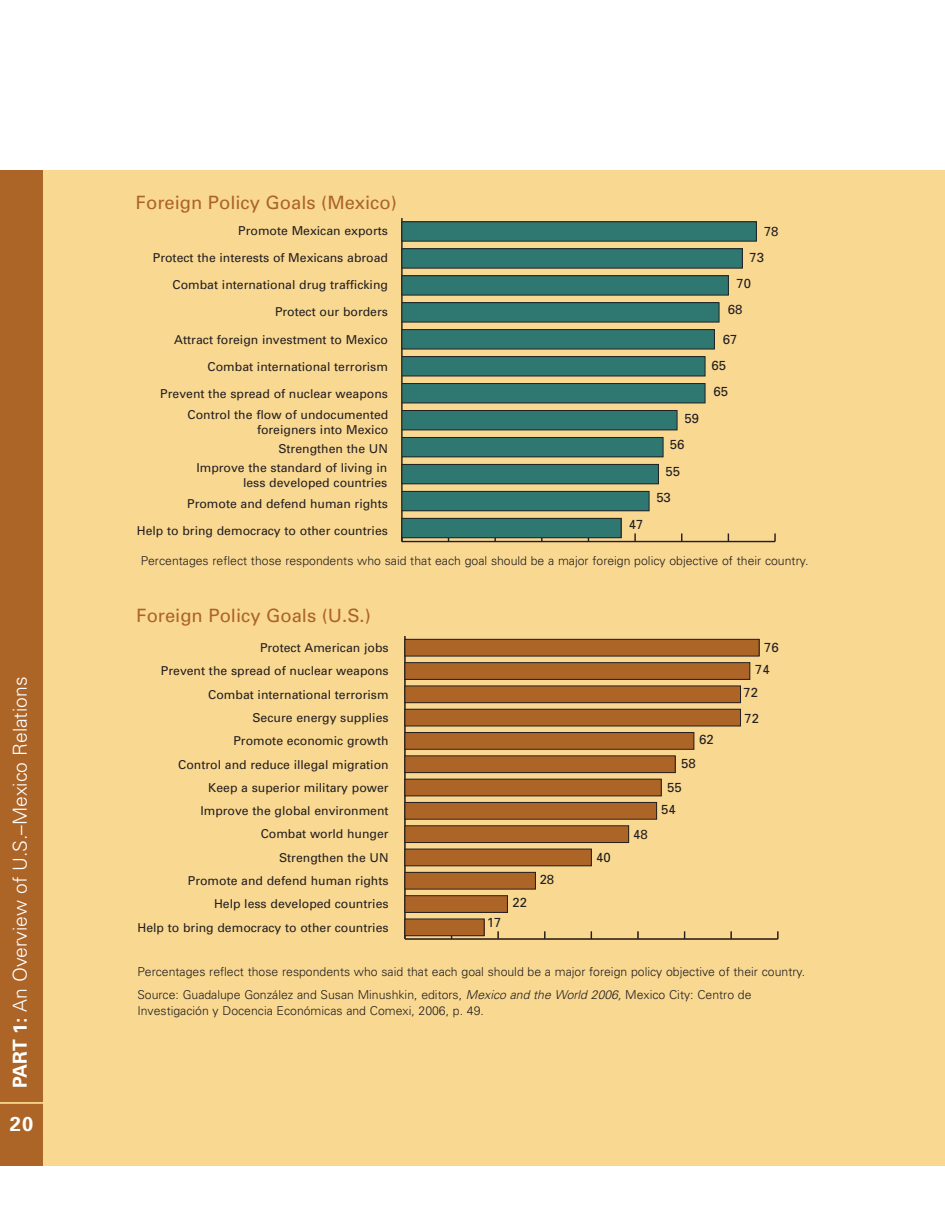
<style>
.page{position:relative;width:945px;height:1229px;background:#fff}
.page>*{position:absolute;margin:0;border:0;box-sizing:border-box;transform-origin:0 0}
.t1{font:700 20.12px "Univers";color:#fff}
.t2{font:300 19.25px "Univers";color:#fff}
.t3{font:18.38px "Univers";color:#ac6427}
.t4{font:13.12px/26.2px "Univers";color:#231f20}
.t5{font:12.25px/23.3px "Univers";color:#231f20;text-align:right}
.t6{font:300 12.25px/23.6px "Univers";color:#231f20}
.s1{font-weight:700}
.s2{font-style:italic}
</style>
<div class="page">
<div style="left:0;top:170px;width:945px;height:996px;background:#f9d892"></div>
<div style="left:0;top:170px;width:43px;height:996px;background:#ac6427"></div>
<hr style="left:0;top:1102px;width:64px;height:1px;background:#f9d892">
<hr style="left:402px;top:541px;width:373px;height:1px;background:#231f20">
<svg style="left:634px;top:533px;width:2px;height:8px"></svg>
<svg style="left:774px;top:533px;width:2px;height:8px"></svg>
<hr style="left:401px;top:218px;width:2px;height:323px;background:#231f20">
<svg style="left:401px;top:527px;width:10px;height:14px"></svg>
<div style="left:402px;top:222px;width:354px;height:19px;background:#2f7872"></div>
<div style="left:402px;top:221px;width:355px;height:20px;border:1px solid #231f20"></div>
<div style="left:402px;top:249px;width:340px;height:19px;background:#2f7872"></div>
<div style="left:402px;top:248px;width:341px;height:20px;border:1px solid #231f20"></div>
<div style="left:402px;top:276px;width:326px;height:19px;background:#2f7872"></div>
<div style="left:402px;top:275px;width:327px;height:20px;border:1px solid #231f20"></div>
<div style="left:402px;top:303px;width:317px;height:19px;background:#2f7872"></div>
<div style="left:402px;top:302px;width:317px;height:20px;border:1px solid #231f20"></div>
<div style="left:402px;top:329px;width:312px;height:20px;background:#2f7872"></div>
<div style="left:402px;top:329px;width:313px;height:20px;border:1px solid #231f20"></div>
<div style="left:402px;top:356px;width:303px;height:20px;background:#2f7872"></div>
<div style="left:402px;top:356px;width:303px;height:20px;border:1px solid #231f20"></div>
<div style="left:402px;top:383px;width:303px;height:20px;background:#2f7872"></div>
<div style="left:402px;top:383px;width:303px;height:20px;border:1px solid #231f20"></div>
<div style="left:402px;top:410px;width:275px;height:20px;background:#2f7872"></div>
<div style="left:402px;top:410px;width:275px;height:20px;border:1px solid #231f20"></div>
<div style="left:402px;top:437px;width:261px;height:20px;background:#2f7872"></div>
<div style="left:402px;top:437px;width:261px;height:20px;border:1px solid #231f20"></div>
<div style="left:402px;top:464px;width:256px;height:20px;background:#2f7872"></div>
<div style="left:402px;top:464px;width:257px;height:20px;border:1px solid #231f20"></div>
<div style="left:402px;top:491px;width:247px;height:20px;background:#2f7872"></div>
<div style="left:402px;top:491px;width:247px;height:20px;border:1px solid #231f20"></div>
<div style="left:402px;top:518px;width:219px;height:20px;background:#2f7872"></div>
<div style="left:402px;top:518px;width:219px;height:20px;border:1px solid #231f20"></div>
<hr style="left:405px;top:938px;width:373px;height:1px;background:#231f20">
<svg style="left:497px;top:931px;width:2px;height:8px"></svg>
<svg style="left:637px;top:931px;width:2px;height:8px"></svg>
<hr style="left:404px;top:636px;width:2px;height:303px;background:#231f20">
<svg style="left:404px;top:926px;width:10px;height:13px"></svg>
<div style="left:405px;top:639px;width:354px;height:17px;background:#ac6427"></div>
<div style="left:405px;top:639px;width:355px;height:17px;border:1px solid #231f20"></div>
<div style="left:405px;top:662px;width:345px;height:17px;background:#ac6427"></div>
<div style="left:405px;top:662px;width:345px;height:17px;border:1px solid #231f20"></div>
<div style="left:405px;top:686px;width:336px;height:16px;background:#ac6427"></div>
<div style="left:405px;top:685px;width:336px;height:18px;border:1px solid #231f20"></div>
<div style="left:405px;top:709px;width:336px;height:17px;background:#ac6427"></div>
<div style="left:405px;top:709px;width:336px;height:17px;border:1px solid #231f20"></div>
<div style="left:405px;top:732px;width:289px;height:17px;background:#ac6427"></div>
<div style="left:405px;top:732px;width:289px;height:17px;border:1px solid #231f20"></div>
<div style="left:405px;top:756px;width:270px;height:16px;background:#ac6427"></div>
<div style="left:405px;top:755px;width:271px;height:18px;border:1px solid #231f20"></div>
<div style="left:405px;top:779px;width:256px;height:17px;background:#ac6427"></div>
<div style="left:405px;top:778px;width:257px;height:18px;border:1px solid #231f20"></div>
<div style="left:405px;top:802px;width:252px;height:17px;background:#ac6427"></div>
<div style="left:405px;top:802px;width:252px;height:17px;border:1px solid #231f20"></div>
<div style="left:405px;top:825px;width:224px;height:17px;background:#ac6427"></div>
<div style="left:405px;top:825px;width:224px;height:18px;border:1px solid #231f20"></div>
<div style="left:405px;top:849px;width:186px;height:16px;background:#ac6427"></div>
<div style="left:405px;top:848px;width:187px;height:18px;border:1px solid #231f20"></div>
<div style="left:405px;top:872px;width:130px;height:17px;background:#ac6427"></div>
<div style="left:405px;top:872px;width:131px;height:17px;border:1px solid #231f20"></div>
<div style="left:405px;top:895px;width:102px;height:17px;background:#ac6427"></div>
<div style="left:405px;top:895px;width:103px;height:17px;border:1px solid #231f20"></div>
<div style="left:405px;top:919px;width:79px;height:16px;background:#ac6427"></div>
<div style="left:405px;top:918px;width:80px;height:18px;border:1px solid #231f20"></div>
<h2 class="t2" style="left:13px;top:1088px;width:413px;rotate:-90deg"><span class="s1">PART 1:</span> An Overview of U.S.–Mexico Relations</h2>
<h1 class="t1" style="left:10px;top:1116px;width:25px">20</h1>
<h3 class="t3" style="left:136px;top:196px;width:262px">Foreign Policy Goals (Mexico)</h3>
<p class="t5" style="left:238px;top:220px;width:151px">Promote Mexican exports</p>
<p class="t5" style="left:153px;top:247px;width:237px">Protect the interests of Mexicans abroad</p>
<p class="t5" style="left:173px;top:274px;width:217px">Combat international drug trafficking</p>
<p class="t5" style="left:275px;top:301px;width:114px">Protect our borders</p>
<p class="t5" style="left:174px;top:329px;width:215px">Attract foreign investment to Mexico</p>
<p class="t5" style="left:208px;top:356px;width:182px">Combat international terrorism</p>
<p class="t5" style="left:160px;top:383px;width:229px">Prevent the spread of nuclear weapons</p>
<p class="t4" style="left:764px;top:219px;width:16px">78</p>
<p class="t4" style="left:750px;top:246px;width:16px">73</p>
<p class="t4" style="left:737px;top:272px;width:16px">70</p>
<p class="t4" style="left:728px;top:297px;width:16px">68</p>
<p class="t4" style="left:712px;top:327px;width:28px;text-indent:11px">67<br>65<br>65</p>
<p class="t5" style="left:188px;top:409px;width:202px;line-height:14.9px">Control the flow of undocumented foreigners into Mexico</p>
<p class="t5" style="left:196px;top:461px;width:192px;line-height:14.9px">Improve the standard of living in less developed countries</p>
<p class="t4" style="left:684px;top:406px;width:16px">59</p>
<p class="t4" style="left:670px;top:432px;width:16px">56</p>
<p class="t4" style="left:665px;top:459px;width:16px">55</p>
<p class="t4" style="left:656px;top:485px;width:16px">53</p>
<p class="t5" style="left:278px;top:438px;width:111px">Strengthen the UN</p>
<p class="t5" style="left:187px;top:493px;width:202px">Promote and defend human rights</p>
<p class="t5" style="left:137px;top:520px;width:253px">Help to bring democracy to other countries</p>
<p class="t4" style="left:629px;top:513px;width:16px">47</p>
<p class="t6" style="left:141px;top:550px;width:669px">Percentages reflect those respondents who said that each goal should be a major foreign policy objective of their country.</p>
<h3 class="t3" style="left:137px;top:609px;width:236px">Foreign Policy Goals (U.S.)</h3>
<p class="t5" style="left:138px;top:637px;width:253px">Protect American jobs<br>Prevent the spread of nuclear weapons<br>Combat international terrorism<br>Secure energy supplies<br>Promote economic growth<br>Control and reduce illegal migration<br>Keep a superior military power<br>Improve the global environment<br>Combat world hunger<br>Strengthen the UN<br>Promote and defend human rights<br>Help less developed countries<br>Help to bring democracy to other countries</p>
<p class="t4" style="left:764px;top:636px;width:16px">76</p>
<p class="t4" style="left:755px;top:658px;width:16px">74</p>
<p class="t4" style="left:744px;top:680px;width:16px">72</p>
<p class="t4" style="left:745px;top:706px;width:16px">72</p>
<p class="t4" style="left:699px;top:727px;width:16px">62</p>
<p class="t4" style="left:667px;top:752px;width:30px;line-height:24.5px;text-indent:14px">58<br>55</p>
<p class="t4" style="left:661px;top:797px;width:16px">54</p>
<p class="t4" style="left:633px;top:822px;width:16px">48</p>
<p class="t4" style="left:596px;top:845px;width:16px">40</p>
<p class="t4" style="left:540px;top:867px;width:16px">28</p>
<p class="t4" style="left:513px;top:890px;width:16px">22</p>
<p class="t4" style="left:487px;top:910px;width:16px">17</p>
<p class="t6" style="left:137px;top:960px;width:669px">Percentages reflect those respondents who said that each goal should be a major foreign policy objective of their country.<br>Source: Guadalupe González and Susan Minushkin, editors, <span class="s2">Mexico and the World 2006,</span> Mexico City: Centro de</p>
<p class="t6" style="left:137px;top:999px;width:348px">Investigación y Docencia Económicas and Comexi, 2006, p. 49.</p>
</div>
